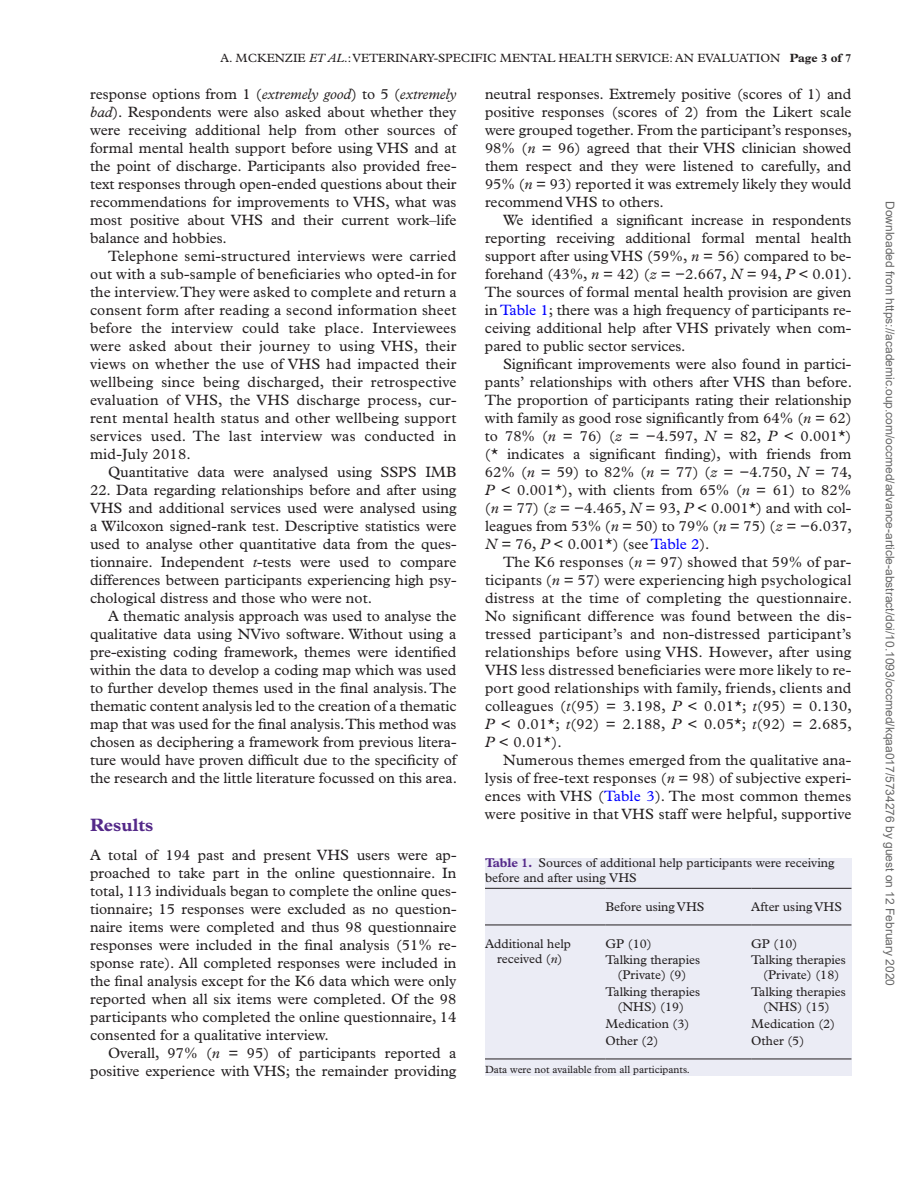
<style>
.page{position:relative;width:919px;height:1187px;background:#fff}
.page>*{position:absolute;margin:0;border:0;box-sizing:border-box;transform-origin:0 0}
.t1{font:700 18px "Plantin Std";color:#542989}
.t2{font:15px/18px "Plantin Std";color:#231f20;text-align:justify}
.t3{font:12.75px/15px "Plantin Std";color:#231f20;text-align:center}
.t4{font:12px "Arial";color:#666}
.t5{font:12px "Plantin Std";color:#231f20}
.t6{font:10.5px "Plantin Std";color:#231f20}
.s1{font-style:italic}
.s2{font-weight:700}
.s3{color:#00f}
.s4{font-weight:700;color:#542989}
</style>
<div class="page">
<div style="left:485px;top:858px;width:366px;height:217px;background:#ebecf5"></div>
<hr style="left:485px;top:887px;width:120px;height:1px;background:#231f20">
<hr style="left:605px;top:887px;width:146px;height:1px;background:#231f20">
<hr style="left:751px;top:887px;width:100px;height:1px;background:#231f20">
<hr style="left:485px;top:1058px;width:120px;height:1px;background:#231f20">
<hr style="left:605px;top:1058px;width:146px;height:1px;background:#231f20">
<hr style="left:751px;top:1058px;width:100px;height:1px;background:#231f20">
<hr style="left:485px;top:924px;width:120px;height:1px;background:#231f20">
<hr style="left:605px;top:924px;width:146px;height:1px;background:#231f20">
<hr style="left:751px;top:924px;width:100px;height:1px;background:#231f20">
<p class="t5" style="left:220px;top:51px;width:632px">A. MCKENZIE <span class="s1">ET AL</span>.: VETERINARY-SPECIFIC MENTAL HEALTH SERVICE: AN EVALUATION <span class="s2">Page 3 of 7</span></p>
<p class="t2" style="left:90px;top:85px;width:368px">response options from 1 (<span class="s1">extremely good</span>) to 5 (<span class="s1">extremely bad</span>). Respondents were also asked about whether they were receiving additional help from other sources of formal mental health support before using VHS and at the point of discharge. Participants also provided free&shy;text responses through open-ended questions about their recommendations for improvements to VHS, what was most positive about VHS and their current work–life balance and hobbies.</p>
<p class="t2" style="left:90px;top:247px;width:368px;text-indent:18px">Telephone semi-structured interviews were carried out with a sub-sample of beneficiaries who opted-in for the interview. They were asked to complete and return a consent form after reading a second information sheet before the interview could take place. Interviewees were asked about their journey to using VHS, their views on whether the use of VHS had impacted their wellbeing since being discharged, their retrospective evaluation of VHS, the VHS discharge process, cur&shy;rent mental health status and other wellbeing support services used. The last interview was conducted in mid-July 2018.</p>
<p class="t2" style="left:108px;top:463px;width:350px">Quantitative data were analysed using SSPS IMB</p>
<p class="t2" style="left:90px;top:481px;width:368px">22. Data regarding relationships before and after using VHS and additional services used were analysed using a Wilcoxon signed-rank test. Descriptive statistics were used to analyse other quantitative data from the ques&shy;tionnaire. Independent <span class="s1">t</span>-tests were used to compare differences between participants experiencing high psy&shy;chological distress and those who were not.</p>
<p class="t2" style="left:90px;top:607px;width:368px;text-indent:18px">A thematic analysis approach was used to analyse the qualitative data using NVivo software. Without using a pre-existing coding framework, themes were identified within the data to develop a coding map which was used to further develop themes used in the final analysis. The thematic content analysis led to the creation of a thematic map that was used for the final analysis. This method was chosen as deciphering a framework from previous litera&shy;ture would have proven difficult due to the specificity of the research and the little literature focussed on this area.</p>
<p class="t1" style="left:90px;top:814px;width:65px">Results</p>
<p class="t2" style="left:90px;top:845px;width:368px">A total of 194 past and present VHS users were ap&shy;proached to take part in the online questionnaire. In total, 113 individuals began to complete the online ques&shy;tionnaire; 15 responses were excluded as no question&shy;naire items were completed and thus 98 questionnaire responses were included in the final analysis (51% re&shy;sponse rate). All completed responses were included in the final analysis except for the K6 data which were only reported when all six items were completed. Of the 98 participants who completed the online questionnaire, 14 consented for a qualitative interview.</p>
<p class="t2" style="left:90px;top:1043px;width:368px;text-align:right">Overall, 97% (<span class="s1">n</span> = 95) of participants reported a positive experience with VHS; the remainder providing</p>
<p class="t2" style="left:485px;top:85px;width:368px">neutral responses. Extremely positive (scores of 1) and positive responses (scores of 2) from the Likert scale were grouped together. From the participant’s responses, 98% (<span class="s1">n</span> = 96) agreed that their VHS clinician showed them respect and they were listened to carefully, and 95% (<span class="s1">n</span> = 93) reported it was extremely likely they would recommend VHS to others.</p>
<p class="t2" style="left:485px;top:211px;width:368px;text-indent:18px">We identified a significant increase in respondents reporting receiving additional formal mental health support after using VHS (59%, <span class="s1">n</span> = 56) compared to be&shy;forehand (43%, <span class="s1">n</span> = 42) (<span class="s1">z</span> = −2.667, <span class="s1">N</span> = 94, <span class="s1">P</span> &lt; 0.01).<br>The sources of formal mental health provision are given in <span class="s3">Table 1</span>; there was a high frequency of participants re&shy;ceiving additional help after VHS privately when com&shy;pared to public sector services.</p>
<p class="t2" style="left:485px;top:355px;width:368px;text-indent:18px">Significant improvements were also found in partici&shy;pants’ relationships with others after VHS than before.<br>The proportion of participants rating their relationship with family as good rose significantly from 64% (<span class="s1">n</span> = 62) to 78% (<span class="s1">n</span> = 76) (<span class="s1">z</span> = −4.597, <span class="s1">N</span> = 82, <span class="s1">P</span> &lt; 0.001*) (* indicates a significant finding), with friends from 62% (<span class="s1">n</span> = 59) to 82% (<span class="s1">n</span> = 77) (<span class="s1">z</span> = −4.750, <span class="s1">N</span> = 74, <span class="s1">P</span> &lt; 0.001*), with clients from 65% (<span class="s1">n</span> = 61) to 82% (<span class="s1">n</span> = 77) (<span class="s1">z</span> = −4.465, <span class="s1">N</span> = 93, <span class="s1">P</span> &lt; 0.001*) and with col&shy;leagues from 53% (<span class="s1">n</span> = 50) to 79% (<span class="s1">n</span> = 75) (<span class="s1">z</span> = −6.037, <span class="s1">N</span> = 76, <span class="s1">P</span> &lt; 0.001*) (see <span class="s3">Table 2</span>).</p>
<p class="t2" style="left:485px;top:553px;width:368px;text-indent:18px">The K6 responses (<span class="s1">n</span> = 97) showed that 59% of par&shy;ticipants (<span class="s1">n</span> = 57) were experiencing high psychological distress at the time of completing the questionnaire.<br>No significant difference was found between the dis&shy;tressed participant’s and non-distressed participant’s relationships before using VHS. However, after using VHS less distressed beneficiaries were more likely to re&shy;port good relationships with family, friends, clients and colleagues (<span class="s1">t</span>(95) = 3.198, <span class="s1">P</span> &lt; 0.01*; <span class="s1">t</span>(95) = 0.130, <span class="s1">P</span> &lt; 0.01*; <span class="s1">t</span>(92) = 2.188, <span class="s1">P</span> &lt; 0.05*; <span class="s1">t</span>(92) = 2.685, <span class="s1">P</span> &lt; 0.01*).</p>
<p class="t2" style="left:485px;top:751px;width:368px;text-indent:18px">Numerous themes emerged from the qualitative ana&shy;lysis of free-text responses (<span class="s1">n</span> = 98) of subjective experi&shy;ences with VHS (<span class="s3">Table 3</span>). The most common themes were positive in that VHS staff were helpful, supportive</p>
<p class="t3" style="left:485px;top:855px;width:351px;text-align:left"><span class="s4">Table 1.</span> Sources of additional help participants were receiving before and after using VHS</p>
<p class="t3" style="left:605px;top:899px;width:100px">Before using VHS</p>
<p class="t3" style="left:751px;top:899px;width:92px">After using VHS</p>
<p class="t3" style="left:485px;top:935px;width:87px">Additional help received (<span class="s1">n</span>)</p>
<p class="t3" style="left:605px;top:935px;width:48px">GP (10)</p>
<p class="t3" style="left:751px;top:935px;width:48px">GP (10)</p>
<p class="t3" style="left:605px;top:951px;width:96px">Talking therapies (Private) (9)</p>
<p class="t3" style="left:751px;top:951px;width:96px">Talking therapies (Private) (18)</p>
<p class="t3" style="left:605px;top:984px;width:96px">Talking therapies (NHS) (19)</p>
<p class="t3" style="left:751px;top:984px;width:96px">Talking therapies (NHS) (15)</p>
<p class="t3" style="left:605px;top:1016px;width:85px">Medication (3)</p>
<p class="t3" style="left:751px;top:1016px;width:85px">Medication (2)</p>
<p class="t3" style="left:605px;top:1033px;width:54px">Other (2)</p>
<p class="t3" style="left:751px;top:1033px;width:54px">Other (5)</p>
<p class="t6" style="left:485px;top:1063px;width:206px">Data were not available from all participants.</p>
<p class="t4" style="left:894px;top:201px;width:786px;rotate:90deg">Downloaded from https://academic.oup.com/occmed/advance-article-abstract/doi/10.1093/occmed/kqaa017/5734276 by guest on 12 February 2020</p>
</div>
